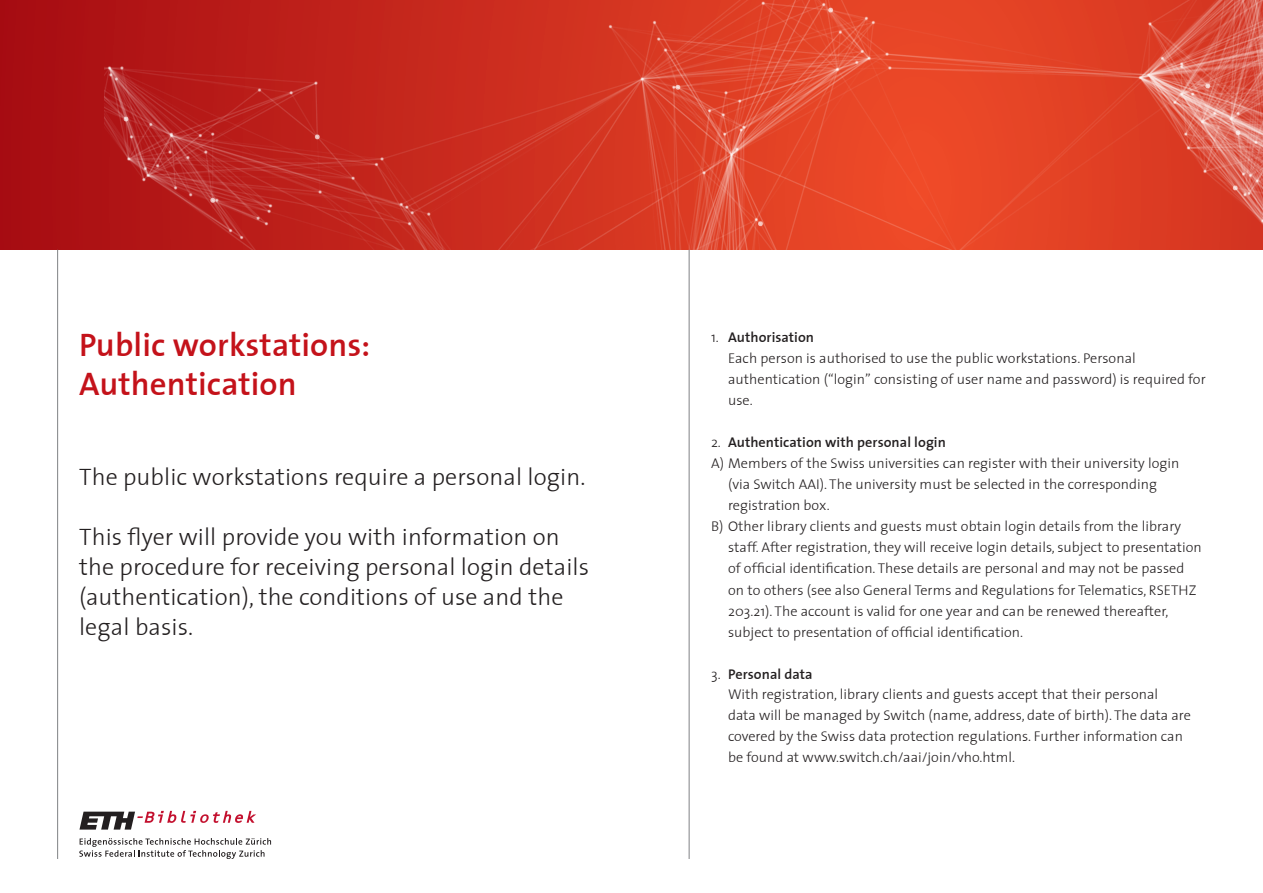
<style>
.page{position:relative;width:1263px;height:893px;background:#fff}
.page>*{position:absolute;margin:0;border:0;box-sizing:border-box;transform-origin:0 0}
.t1{font:600 33px/39px "ETH";letter-spacing:.005em;color:#c4121a}
.t2{font:300 24px/30px "ETH";letter-spacing:.005em;color:#231f20}
.t3{font:300 14.25px/21px "ETH";letter-spacing:.005em;color:#231f20}
.t4{font:600 14.25px "ETH";letter-spacing:.005em;color:#231f20}
.s1{font-weight:300}
</style>
<div class="page">
<div style="left:0;top:0;width:1263px;height:250px;background:#a90e13"></div>
<svg style="left:79px;top:838px;width:192px;height:21px"></svg>
<svg style="left:79px;top:811px;width:177px;height:19px"></svg>
<img style="left:104px;top:0;width:1159px;height:260px">
<hr style="left:689px;top:250px;width:1px;height:609px;background:#808285">
<hr style="left:57px;top:250px;width:1px;height:609px;background:#808285">
<h1 class="t1" style="left:79px;top:325px;width:293px">Public workstations:<br>Authentication</h1>
<p class="t2" style="left:79px;top:461px;width:508px">The public workstations require a personal login.</p>
<p class="t2" style="left:79px;top:521px;width:511px">This flyer will provide you with information on the procedure for receiving personal login details (authentication), the conditions of use and the legal basis.</p>
<h2 class="t4" style="left:711px;top:326px;width:105px"><span class="s1">1.</span> Authorisation</h2>
<p class="t3" style="left:728px;top:348px;width:479px">Each person is authorised to use the public workstations. Personal authentication (“login” consisting of user name and password) is required for use.</p>
<h2 class="t4" style="left:711px;top:431px;width:236px"><span class="s1">2.</span> Authentication with personal login</h2>
<p class="t3" style="left:728px;top:453px;width:453px;text-indent:-17px">A) Members of the Swiss universities can register with their university login (via Switch AAI). The university must be selected in the corresponding registration box.</p>
<p class="t3" style="left:728px;top:516px;width:475px;text-indent:-17px">B) Other library clients and guests must obtain login details from the library staff. After registration, they will receive login details, subject to presentation of official identification. These details are personal and may not be passed on to others (see also General Terms and Regulations for Telematics, RSETHZ 203.21). The account is valid for one year and can be renewed thereafter, subject to presentation of official identification.</p>
<h2 class="t4" style="left:711px;top:662px;width:103px"><span class="s1">3.</span> Personal data</h2>
<p class="t3" style="left:728px;top:684px;width:464px">With registration, library clients and guests accept that their personal<br>data will be managed by Switch (name, address, date of birth). The data are covered by the Swiss data protection regulations. Further information can be found at www.switch.ch/aai/join/vho.html.</p>
</div>
